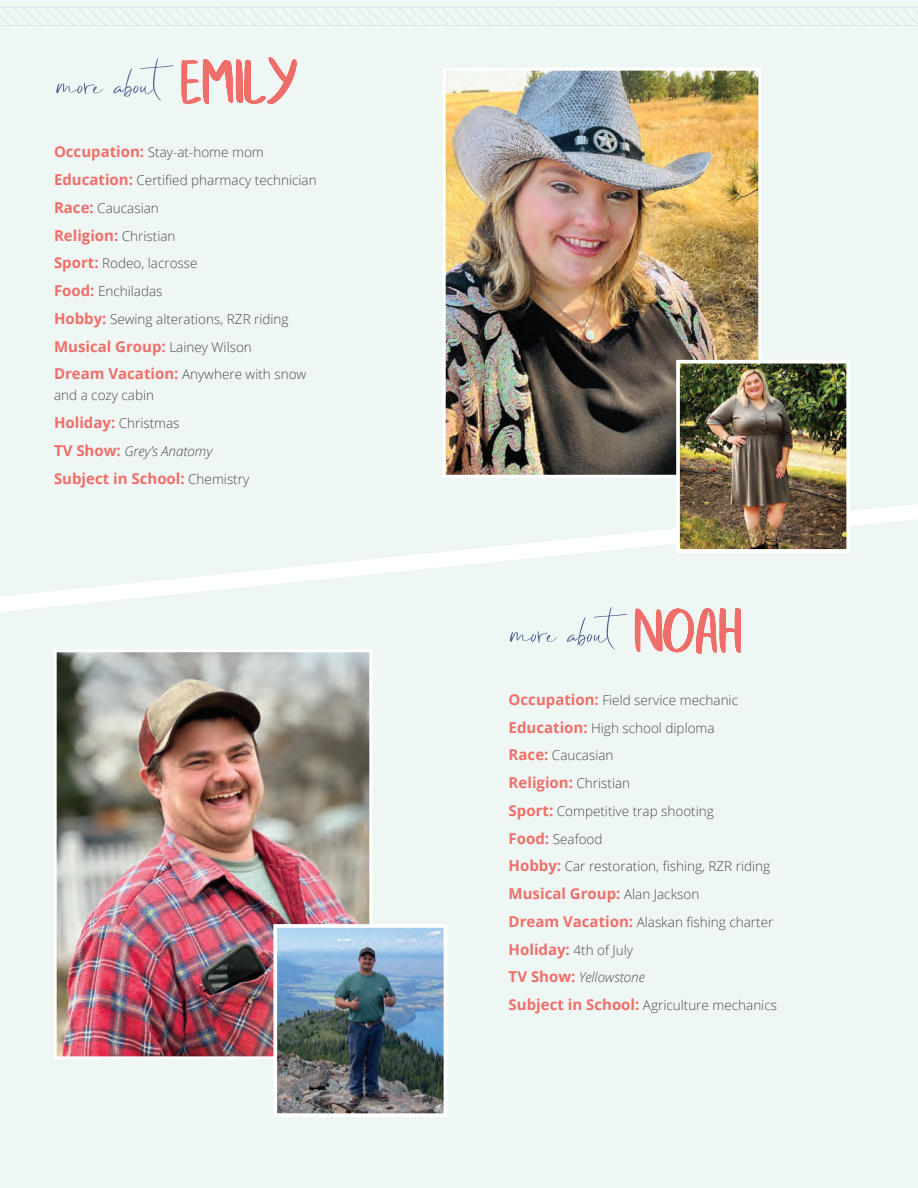
<style>
.page{position:relative;width:918px;height:1188px;background:#fff}
.page>*{position:absolute;margin:0;border:0;box-sizing:border-box;transform-origin:0 0}
.t1{font:51px "Dreamofspring";color:#4c6093}
.t2{font:700 15px/27.8px "Open Sans";color:#ef6e69}
.t3{font:300 13.5px/27.8px "Open Sans";color:#4b4c4d}
.s1{font-family:"afanan";font-size:63px;color:#ef6e69}
.s2{font-weight:700;font-size:15px;color:#ef6e69}
.s3{font-weight:300;font-size:13.5px;color:#4b4c4d}
.s4{font-weight:300;font-style:italic;font-size:13.5px;color:#4b4c4d}
.s5{font-style:italic}
</style>
<div class="page">
<div style="left:0;top:0;width:918px;height:519px;background:#eff7f5"></div>
<div style="left:0;top:519px;width:918px;height:669px;background:#eff7f5"></div>
<img style="left:447px;top:72px;width:310px;height:402px">
<div style="left:443px;top:68px;width:318px;height:410px;border:3px solid #fff"></div>
<img style="left:58px;top:653px;width:310px;height:402px">
<div style="left:54px;top:649px;width:318px;height:410px;border:3px solid #fff"></div>
<img style="left:278px;top:929px;width:164px;height:183px">
<div style="left:273px;top:924px;width:174px;height:193px;border:4px solid #fff"></div>
<img style="left:681px;top:365px;width:164px;height:183px">
<div style="left:676px;top:360px;width:174px;height:193px;border:4px solid #fff"></div>
<svg style="left:0;top:7px;width:918px;height:19px"></svg>
<h1 class="t1" style="left:54px;top:46px;width:243px">more about<span class="s1">EMILY</span></h1>
<p class="t3" style="left:54px;top:138px;width:264px"><span class="s2">Occupation:</span> Stay-at-home mom<br><span class="s2">Education:</span> Certified pharmacy technician<br><span class="s2">Race:</span> Caucasian</p>
<p class="t2" style="left:54px;top:221px;width:123px">Religion: <span class="s3">Christian</span></p>
<p class="t3" style="left:54px;top:249px;width:236px"><span class="s2">Sport:</span> Rodeo, lacrosse<br><span class="s2">Food:</span> Enchiladas<br><span class="s2">Hobby:</span> Sewing alterations, RZR riding</p>
<p class="t2" style="left:54px;top:332px;width:199px">Musical Group: <span class="s3">Lainey Wilson</span></p>
<p class="t3" style="left:54px;top:364px;width:254px;line-height:21px"><span class="s2">Dream Vacation:</span> Anywhere with snow and a cozy cabin</p>
<p class="t2" style="left:54px;top:408px;width:160px">Holiday: <span class="s3">Christmas<br></span>TV Show: <span class="s4">Grey’s Anatomy</span></p>
<p class="t2" style="left:54px;top:464px;width:197px">Subject in School: <span class="s3">Chemistry</span></p>
<h1 class="t1" style="left:508px;top:594px;width:237px">more about<span class="s1">NOAH</span></h1>
<p class="t3" style="left:509px;top:686px;width:231px"><span class="s2">Occupation:</span> Field service mechanic<br><span class="s2">Education:</span> High school diploma<br><span class="s2">Race:</span> Caucasian</p>
<p class="t2" style="left:509px;top:768px;width:123px">Religion: <span class="s3">Christian</span></p>
<p class="t3" style="left:509px;top:797px;width:263px"><span class="s2">Sport:</span> Competitive trap shooting<br><span class="s2">Food:</span> Seafood<br><span class="s2">Hobby:</span> Car restoration, fishing, RZR riding</p>
<p class="t2" style="left:509px;top:879px;width:192px">Musical Group: <span class="s3">Alan Jackson</span></p>
<p class="t3" style="left:509px;top:908px;width:270px"><span class="s2">Dream Vacation:</span> Alaskan fishing charter<br><span class="s2">Holiday:</span> 4th of July<br><span class="s2">TV Show:</span> <span class="s5">Yellowstone<br></span><span class="s2">Subject in School:</span> Agriculture mechanics</p>
</div>
